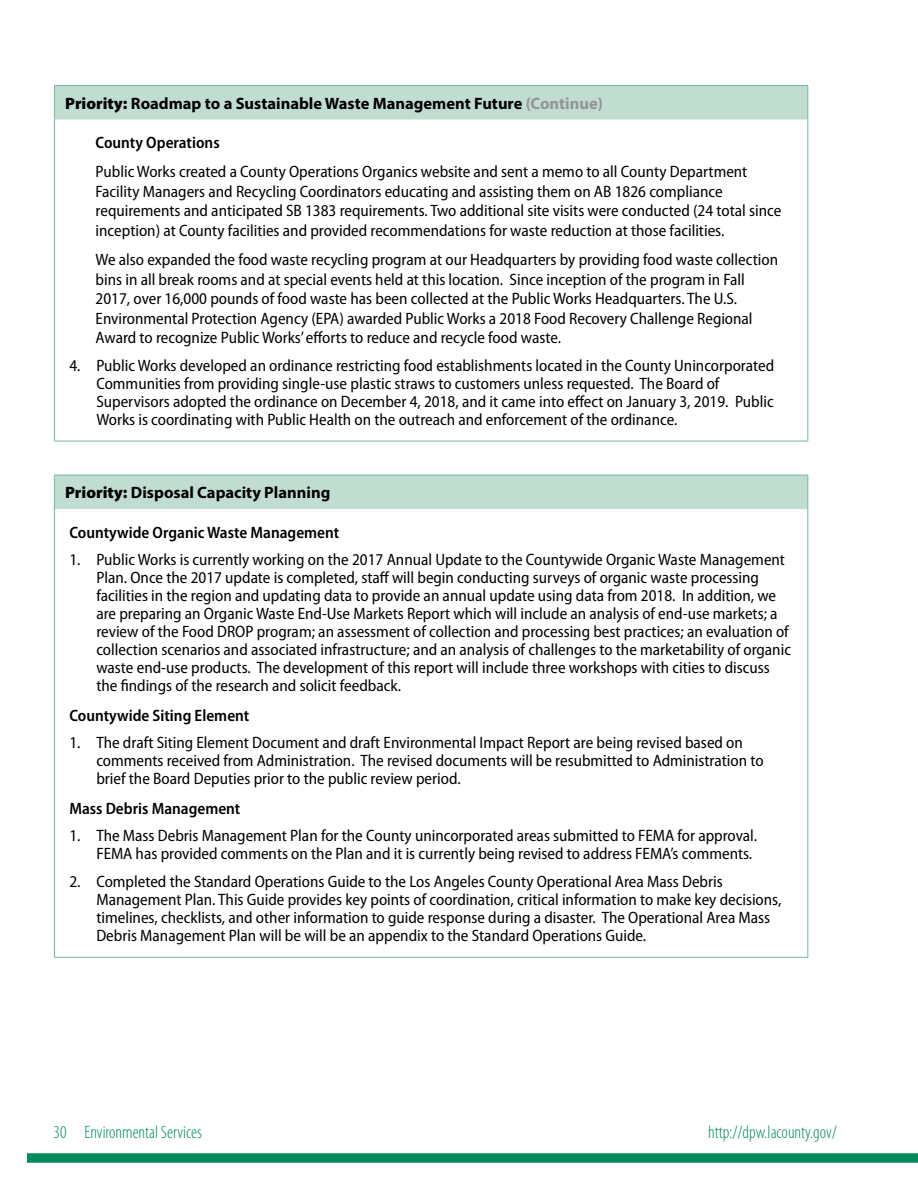
<style>
.page{position:relative;width:918px;height:1188px;background:#fff}
.page>*{position:absolute;margin:0;border:0;box-sizing:border-box;transform-origin:0 0}
.t1{font:300 condensed 18px "Myriad Pro";color:#00895b}
.t2{font:semi-condensed 16.5px/18px "Myriad Pro";color:#000}
.t3{font:700 16.5px "Myriad Pro";color:#000}
.t4{font:600 semi-condensed 16.5px "Myriad Pro";color:#000}
.s1{font-weight:900}
.s2{color:#939598}
</style>
<div class="page">
<div style="left:27px;top:1154px;width:891px;height:8px;background:#00895b"></div>
<svg style="left:54px;top:86px;width:754px;height:423px"></svg>
<hr style="left:807px;top:86px;width:1px;height:34px;background:#72b79e">
<hr style="left:807px;top:120px;width:1px;height:321px;background:#72b79e">
<hr style="left:807px;top:475px;width:1px;height:34px;background:#72b79e">
<hr style="left:54px;top:120px;width:1px;height:321px;background:#72b79e">
<hr style="left:54px;top:85px;width:754px;height:1px;background:#72b79e">
<hr style="left:54px;top:86px;width:1px;height:34px;background:#72b79e">
<hr style="left:54px;top:475px;width:1px;height:34px;background:#72b79e">
<hr style="left:54px;top:509px;width:1px;height:448px;background:#72b79e">
<hr style="left:807px;top:509px;width:1px;height:448px;background:#72b79e">
<hr style="left:54px;top:957px;width:754px;height:1px;background:#72b79e">
<hr style="left:54px;top:441px;width:754px;height:1px;background:#72b79e">
<hr style="left:54px;top:475px;width:754px;height:1px;background:#72b79e">
<p class="t3" style="left:65px;top:92px;width:539px"><span class="s1">Priority:</span> Roadmap to a Sustainable Waste Management Future <span class="s2">(Continue)</span></p>
<p class="t4" style="left:96px;top:133px;width:126px">County Operations</p>
<p class="t2" style="left:96px;top:162px;width:687px;line-height:19.5px">Public Works created a County Operations Organics website and sent a memo to all County Department Facility Managers and Recycling Coordinators educating and assisting them on AB 1826 compliance requirements and anticipated SB 1383 requirements. Two additional site visits were conducted (24 total since inception) at County facilities and provided recommendations for waste reduction at those facilities.</p>
<p class="t2" style="left:96px;top:250px;width:684px;line-height:19.5px">We also expanded the food waste recycling program at our Headquarters by providing food waste collection bins in all break rooms and at special events held at this location. Since inception of the program in Fall 2017, over 16,000 pounds of food waste has been collected at the Public Works Headquarters. The U.S.<br>Environmental Protection Agency (EPA) awarded Public Works a 2018 Food Recovery Challenge Regional Award to recognize Public Works’ efforts to reduce and recycle food waste.</p>
<p class="t2" style="left:96px;top:357px;width:679px;text-indent:-27px">4. Public Works developed an ordinance restricting food establishments located in the County Unincorporated Communities from providing single-use plastic straws to customers unless requested. The Board of Supervisors adopted the ordinance on December 4, 2018, and it came into effect on January 3, 2019. Public Works is coordinating with Public Health on the outreach and enforcement of the ordinance.</p>
<p class="t3" style="left:65px;top:482px;width:267px"><span class="s1">Priority:</span> Disposal Capacity Planning</p>
<p class="t4" style="left:69px;top:523px;width:271px">Countywide Organic Waste Management</p>
<p class="t2" style="left:96px;top:551px;width:696px;text-indent:-27px">1. Public Works is currently working on the 2017 Annual Update to the Countywide Organic Waste Management Plan. Once the 2017 update is completed, staff will begin conducting surveys of organic waste processing facilities in the region and updating data to provide an annual update using data from 2018. In addition, we are preparing an Organic Waste End-Use Markets Report which will include an analysis of end-use markets; a review of the Food DROP program; an assessment of collection and processing best practices; an evaluation of collection scenarios and associated infrastructure; and an analysis of challenges to the marketability of organic waste end-use products. The development of this report will include three workshops with cities to discuss the findings of the research and solicit feedback.</p>
<p class="t4" style="left:69px;top:706px;width:181px">Countywide Siting Element</p>
<p class="t2" style="left:96px;top:734px;width:669px;text-indent:-27px">1. The draft Siting Element Document and draft Environmental Impact Report are being revised based on comments received from Administration. The revised documents will be resubmitted to Administration to brief the Board Deputies prior to the public review period.</p>
<p class="t4" style="left:69px;top:799px;width:173px">Mass Debris Management</p>
<p class="t2" style="left:69px;top:827px;width:689px;text-align:right">1. The Mass Debris Management Plan for the County unincorporated areas submitted to FEMA for approval.<br>FEMA has provided comments on the Plan and it is currently being revised to address FEMA’s comments.</p>
<p class="t2" style="left:96px;top:873px;width:687px;text-indent:-27px">2. Completed the Standard Operations Guide to the Los Angeles County Operational Area Mass Debris Management Plan. This Guide provides key points of coordination, critical information to make key decisions, timelines, checklists, and other information to guide response during a disaster. The Operational Area Mass Debris Management Plan will be will be an appendix to the Standard Operations Guide.</p>
<p class="t1" style="left:54px;top:1123px;width:150px">30 Environmental Services</p>
<p class="t1" style="left:708px;top:1123px;width:130px">http://dpw.lacounty.gov/</p>
</div>
